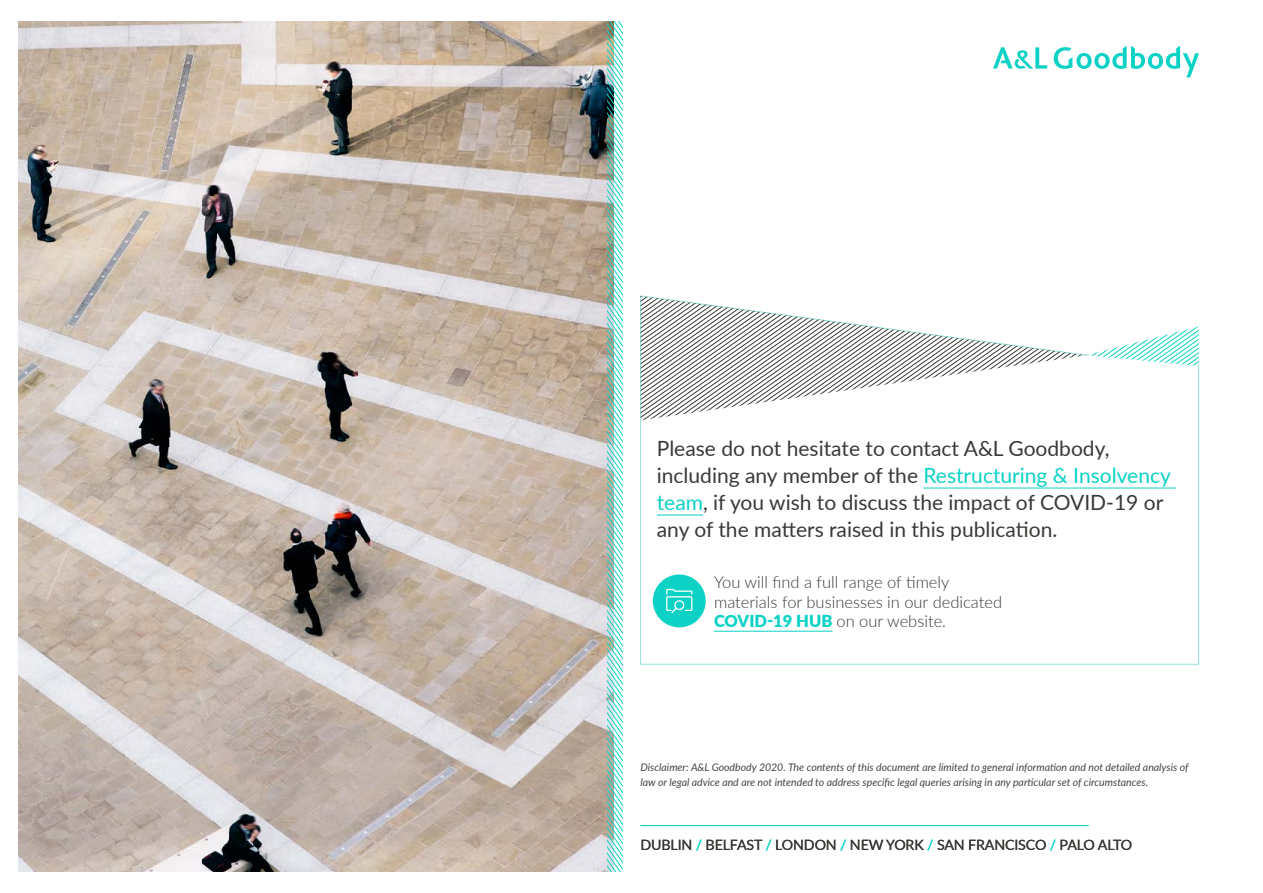
<style>
.page{position:relative;width:1263px;height:893px;background:#fff}
.page>*{position:absolute;margin:0;border:0;box-sizing:border-box;transform-origin:0 0}
.t1{font:21px/27px "Lato";color:#3b3936}
.t2{font:300 16.5px/19.8px "Lato";color:#3b3936}
.t3{font:14.25px "Lato";letter-spacing:-.01em;color:#3b3936}
.t4{font:italic 10.5px/15px "Lato";color:#464442}
.s1{color:#0bd2c5}
.s2{font-weight:900;color:#0bd2c5}
</style>
<div class="page">
<img style="left:18px;top:21px;width:589px;height:851px">
<img style="left:607px;top:21px;width:15px;height:851px">
<svg style="left:993px;top:47px;width:54px;height:22px"></svg>
<svg style="left:1054px;top:46px;width:145px;height:31px"></svg>
<hr style="left:640px;top:825px;width:448px;height:1px;background:#0bd2c5">
<svg style="left:640px;top:295px;width:559px;height:370px"></svg>
<hr style="left:923px;top:488px;width:253px;height:1px;background:#0bd2c5">
<hr style="left:657px;top:515px;width:46px;height:1px;background:#0bd2c5">
<hr style="left:714px;top:631px;width:118px;height:1px;background:#0bd2c5">
<div style="left:653px;top:574px;width:53px;height:53px;background:#0bd2c5;border-radius:50%"></div>
<svg style="left:666px;top:589px;width:26px;height:24px"></svg>
<svg style="left:641px;top:296px;width:558px;height:124px"></svg>
<h1 class="t1" style="left:657px;top:434px;width:516px">Please do not hesitate to contact A&amp;L Goodbody, including any member of the <span class="s1">Restructuring &amp; Insolvency team</span>, if you wish to discuss the impact of COVID-19 or any of the matters raised in this publication.</h1>
<h2 class="t2" style="left:714px;top:571px;width:290px">You will find a full range of timely materials for businesses in our dedicated<br><span class="s2">COVID-19 HUB</span> on our website.</h2>
<p class="t4" style="left:640px;top:759px;width:549px">Disclaimer: A&amp;L Goodbody 2020. The contents of this document are limited to general information and not detailed analysis of law or legal advice and are not intended to address specific legal queries arising in any particular set of circumstances.</p>
<h3 class="t3" style="left:640px;top:834px;width:493px">DUBLIN <span class="s1">/</span> BELFAST <span class="s1">/</span> LONDON <span class="s1">/</span> NEW YORK <span class="s1">/</span> SAN FRANCISCO <span class="s1">/</span> PALO ALTO</h3>
</div>
